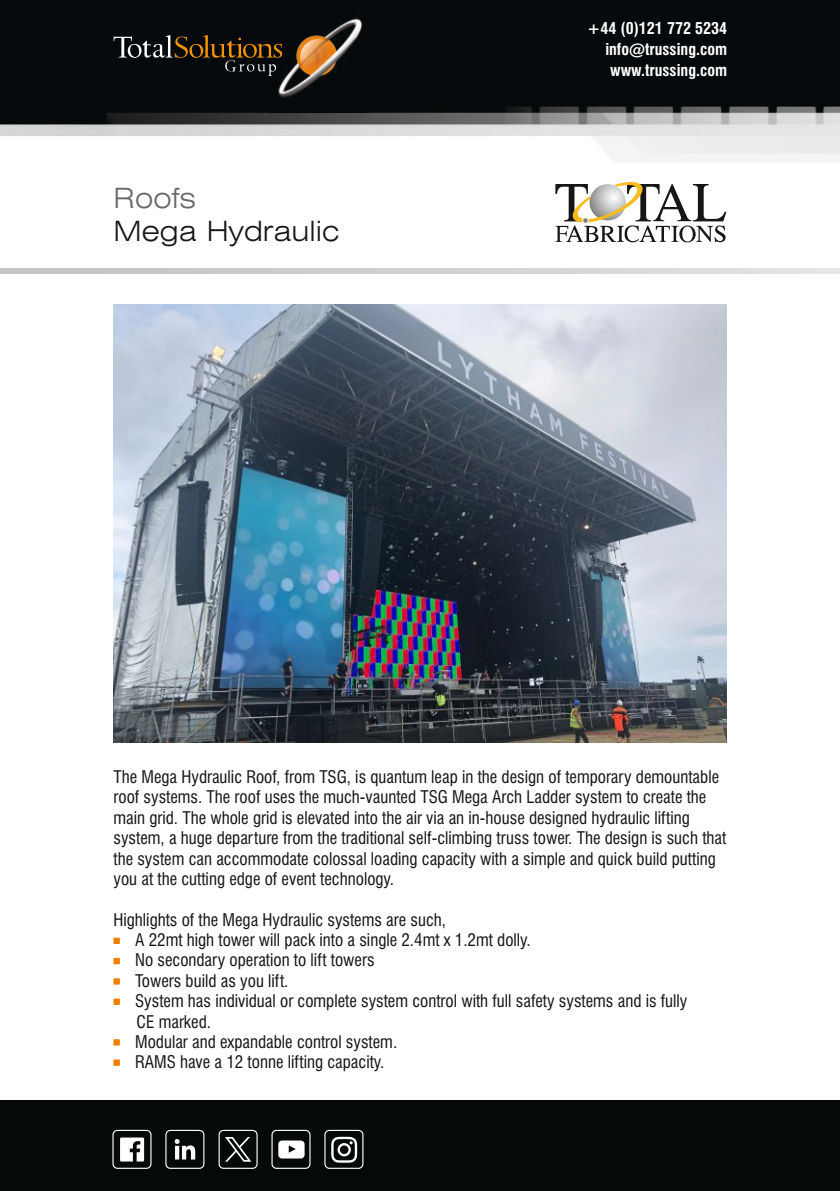
<style>
.page{position:relative;width:840px;height:1191px;background:#fff}
.page>*{position:absolute;margin:0;border:0;box-sizing:border-box;transform-origin:0 0}
.t1{font:300 expanded 28px "Swiss 721 BT";color:#151616}
.t2{font:300 expanded 28px "Swiss 721 BT";color:#686868}
.t3{font:condensed 17px/20.4px "Swiss 721 BT";color:#151616}
.t4{font:700 condensed 16px/21.2px "Swiss 721 BT";color:#fff;text-align:right}
</style>
<div class="page">
<img style="left:0;top:0;width:839px;height:162px">
<img style="left:269px;top:12px;width:99px;height:100px">
<svg style="left:113px;top:35px;width:170px;height:41px;background:#282319"></svg>
<svg style="left:0;top:269px;width:839px;height:5px;background:#d2d2d2"></svg>
<div style="left:0;top:1100px;width:839px;height:91px;background:#06090a"></div>
<div style="left:218px;top:1129px;width:39px;height:39px;border:1px solid #fff;border-radius:4px"></div>
<svg style="left:225px;top:1137px;width:26px;height:24px"></svg>
<div style="left:112px;top:1129px;width:39px;height:39px;border:1px solid #fff;border-radius:4px"></div>
<div style="left:165px;top:1129px;width:39px;height:39px;border:1px solid #fff;border-radius:4px"></div>
<div style="left:271px;top:1129px;width:39px;height:39px;border:1px solid #fff;border-radius:4px"></div>
<div style="left:324px;top:1129px;width:39px;height:39px;border:1px solid #fff;border-radius:4px"></div>
<svg style="left:331px;top:1136px;width:26px;height:26px"></svg>
<svg style="left:278px;top:1140px;width:26px;height:18px"></svg>
<svg style="left:174px;top:1139px;width:21px;height:20px"></svg>
<svg style="left:120px;top:1137px;width:24px;height:24px"></svg>
<img style="left:113px;top:304px;width:613px;height:438px">
<div style="left:113px;top:937px;width:7px;height:7px;background:#f27e00"></div>
<div style="left:113px;top:958px;width:7px;height:6px;background:#f27e00"></div>
<div style="left:113px;top:978px;width:7px;height:6px;background:#f27e00"></div>
<div style="left:113px;top:998px;width:7px;height:7px;background:#f27e00"></div>
<div style="left:113px;top:1039px;width:7px;height:6px;background:#f27e00"></div>
<div style="left:113px;top:1059px;width:7px;height:6px;background:#f27e00"></div>
<svg style="left:555px;top:182px;width:171px;height:61px"></svg>
<h1 class="t2" style="left:113px;top:186px;width:84px">Roofs</h1>
<h1 class="t1" style="left:113px;top:220px;width:227px">Mega Hydraulic</h1>
<p class="t4" style="left:586px;top:19px;width:141px">+44 (0)121 772 5234 info@trussing.com www.trussing.com</p>
<p class="t3" style="left:113px;top:768px;width:614px">The Mega Hydraulic Roof, from TSG, is quantum leap in the design of temporary demountable roof systems. The roof uses the much-vaunted TSG Mega Arch Ladder system to create the main grid. The whole grid is elevated into the air via an in-house designed hydraulic lifting system, a huge departure from the traditional self-climbing truss tower. The design is such that the system can accommodate colossal loading capacity with a simple and quick build putting you at the cutting edge of event technology.</p>
<p class="t3" style="left:135px;top:911px;width:553px;text-indent:-22px">Highlights of the Mega Hydraulic systems are such,<br>A 22mt high tower will pack into a single 2.4mt x 1.2mt dolly.<br>No secondary operation to lift towers<br>Towers build as you lift.<br>System has individual or complete system control with full safety systems and is fully CE marked.<br>Modular and expandable control system.<br>RAMS have a 12 tonne lifting capacity.</p>
</div>
